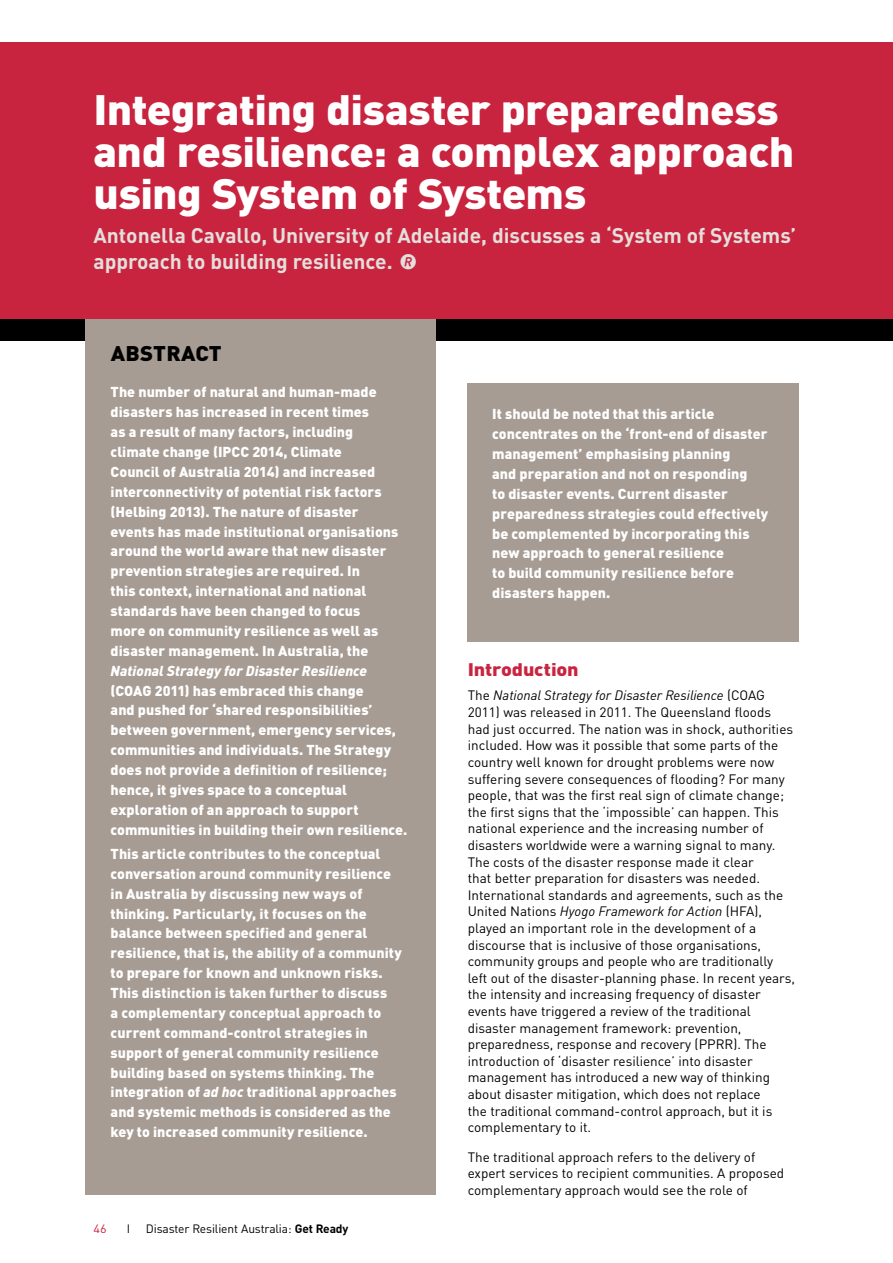
<style>
.page{position:relative;width:893px;height:1263px;background:#fff}
.page>*{position:absolute;margin:0;border:0;box-sizing:border-box;transform-origin:0 0}
.Heading_1{font:900 42px/42px "DINOT";letter-spacing:-.015em;color:#fff;scale:1.05 1}
.ArticleBlurb{font:700 21px/25.8px "DINOT";color:#e3dfdc}
.AbstractHeading{font:900 21px "DINOT";letter-spacing:.01em;color:#000;scale:1.05 1}
.Heading_2{font:900 18px "DINOT";letter-spacing:-.01em;color:#c9243f;scale:1.1 1}
.AbstractText{font:900 14.25px/20px "DINOT";color:#fff}
.t1{font:13.5px/16.6px "DINOT";color:#000}
.t2{font:12px "DINOT";letter-spacing:-.01em;color:#000}
.t3{font:12px "DINOT";color:#c9243f;scale:1.05 1}
.s1{font-family:"IFAJEMR";font-weight:400}
.s2{font-style:italic}
.s3{font-weight:700}
</style>
<div class="page">
<div style="left:0;top:319px;width:892px;height:21px;background:#000"></div>
<div style="left:85px;top:319px;width:351px;height:876px;background:#a79c94"></div>
<div style="left:0;top:43px;width:892px;height:276px;background:#c9243f"></div>
<div style="left:467px;top:383px;width:331px;height:258px;background:#a79c94"></div>
<h1 class="Heading_1" style="left:94px;top:87px;width:669px">Integrating disaster preparedness and resilience: a complex approach using System of Systems</h1>
<p class="ArticleBlurb" style="left:94px;top:222px;width:704px">Antonella Cavallo, University of Adelaide, discusses a ‘System of Systems’ approach to building resilience. <span class="s1">•</span></p>
<h2 class="AbstractHeading" style="left:111px;top:339px;width:107px">ABSTRACT</h2>
<p class="AbstractText" style="left:111px;top:382px;width:298px">The number of natural and human-made disasters has increased in recent times<br>as a result of many factors, including<br>climate change (IPCC 2014, Climate<br>Council of Australia 2014) and increased interconnectivity of potential risk factors (Helbing 2013). The nature of disaster<br>events has made institutional organisations around the world aware that new disaster prevention strategies are required. In<br>this context, international and national standards have been changed to focus<br>more on community resilience as well as disaster management. In Australia, the <span class="s2">National Strategy for Disaster Resilience </span>(COAG 2011) has embraced this change<br>and pushed for ‘shared responsibilities’ between government, emergency services, communities and individuals. The Strategy does not provide a definition of resilience; hence, it gives space to a conceptual exploration of an approach to support communities in building their own resilience.</p>
<p class="AbstractText" style="left:111px;top:843px;width:293px">This article contributes to the conceptual conversation around community resilience in Australia by discussing new ways of thinking. Particularly, it focuses on the balance between specified and general resilience, that is, the ability of a community to prepare for known and unknown risks.<br>This distinction is taken further to discuss<br>a complementary conceptual approach to current command-control strategies in support of general community resilience building based on systems thinking. The integration of <span class="s2">ad hoc</span> traditional approaches and systemic methods is considered as the key to increased community resilience.</p>
<p class="t3" style="left:94px;top:1221px;width:14px">46</p>
<p class="t2" style="left:127px;top:1221px;width:5px">I</p>
<p class="t2" style="left:146px;top:1221px;width:204px">Disaster Resilient Australia: <span class="s3">Get Ready</span></p>
<p class="AbstractText" style="left:492px;top:404px;width:277px">It should be noted that this article concentrates on the ‘front-end of disaster management’ emphasising planning<br>and preparation and not on responding<br>to disaster events. Current disaster preparedness strategies could effectively be complemented by incorporating this new approach to general resilience<br>to build community resilience before disasters happen.</p>
<h2 class="Heading_2" style="left:468px;top:658px;width:102px">Introduction</h2>
<p class="t1" style="left:468px;top:687px;width:329px">The <span class="s2">National Strategy for Disaster Resilience</span> (COAG 2011) was released in 2011. The Queensland floods had just occurred. The nation was in shock, authorities included. How was it possible that some parts of the country well known for drought problems were now suffering severe consequences of flooding? For many people, that was the first real sign of climate change; the first signs that the ‘impossible’ can happen. This national experience and the increasing number of disasters worldwide were a warning signal to many.<br>The costs of the disaster response made it clear<br>that better preparation for disasters was needed.<br>International standards and agreements, such as the United Nations <span class="s2">Hyogo Framework for Action</span> (HFA), played an important role in the development of a discourse that is inclusive of those organisations, community groups and people who are traditionally left out of the disaster-planning phase. In recent years, the intensity and increasing frequency of disaster events have triggered a review of the traditional disaster management framework: prevention, preparedness, response and recovery (PPRR). The introduction of ‘disaster resilience’ into disaster management has introduced a new way of thinking about disaster mitigation, which does not replace<br>the traditional command-control approach, but it is complementary to it.</p>
<p class="t1" style="left:468px;top:1148px;width:318px">The traditional approach refers to the delivery of expert services to recipient communities. A proposed complementary approach would see the role of</p>
</div>
